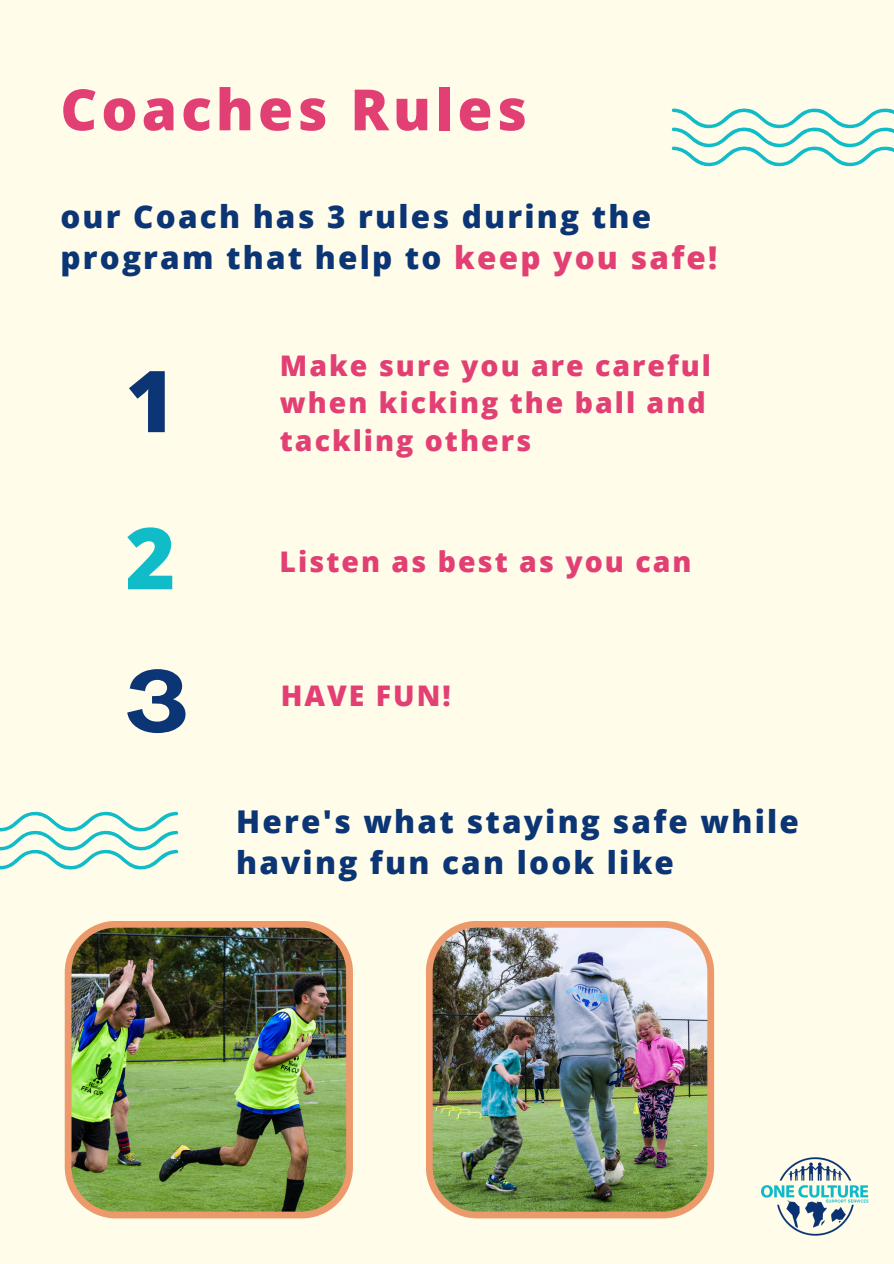
<style>
.page{position:relative;width:894px;height:1264px;background:#fff}
.page>*{position:absolute;margin:0;border:0;box-sizing:border-box;transform-origin:0 0}
.t1{font:800 85.35px "Open Sans";color:#0b3574}
.t2{font:800 85.35px "Open Sans";color:#0fbcc8}
.t3{font:700 expanded 85.35px "Agrandir";color:#0b3574}
.t4{font:800 56.85px "Open Sans";letter-spacing:.07em;color:#e24074}
.t5{font:800 31.5px/41.7px "Open Sans";letter-spacing:.07em;color:#0b3574}
.t6{font:800 28.5px/37.2px "Open Sans";letter-spacing:.07em;color:#e24074}
.s1{color:#e24074}
</style>
<div class="page">
<div style="left:0;top:0;width:893px;height:1263px;background:#fffde9"></div>
<img style="left:761px;top:1157px;width:108px;height:79px">
<svg style="left:671px;top:108px;width:222px;height:59px"></svg>
<svg style="left:0;top:811px;width:178px;height:59px"></svg>
<img style="left:65px;top:921px;width:288px;height:297px">
<img style="left:426px;top:921px;width:288px;height:297px">
<p class="t4" style="left:60px;top:70px;width:468px">Coaches Rules</p>
<p class="t5" style="left:60px;top:194px;width:658px">our Coach has 3 rules during the program that help to <span class="s1">keep you safe!</span></p>
<p class="t1" style="left:125px;top:341px;width:51px">1</p>
<p class="t2" style="left:125px;top:498px;width:51px">2</p>
<p class="t3" style="left:125px;top:667px;width:65px">3</p>
<p class="t6" style="left:280px;top:346px;width:432px">Make sure you are careful when kicking the ball and tackling others</p>
<p class="t6" style="left:279px;top:543px;width:413px">Listen as best as you can</p>
<h2 class="t6" style="left:281px;top:676px;width:171px">HAVE FUN!</h2>
<p class="t5" style="left:236px;top:799px;width:564px">Here's what staying safe while having fun can look like</p>
</div>
